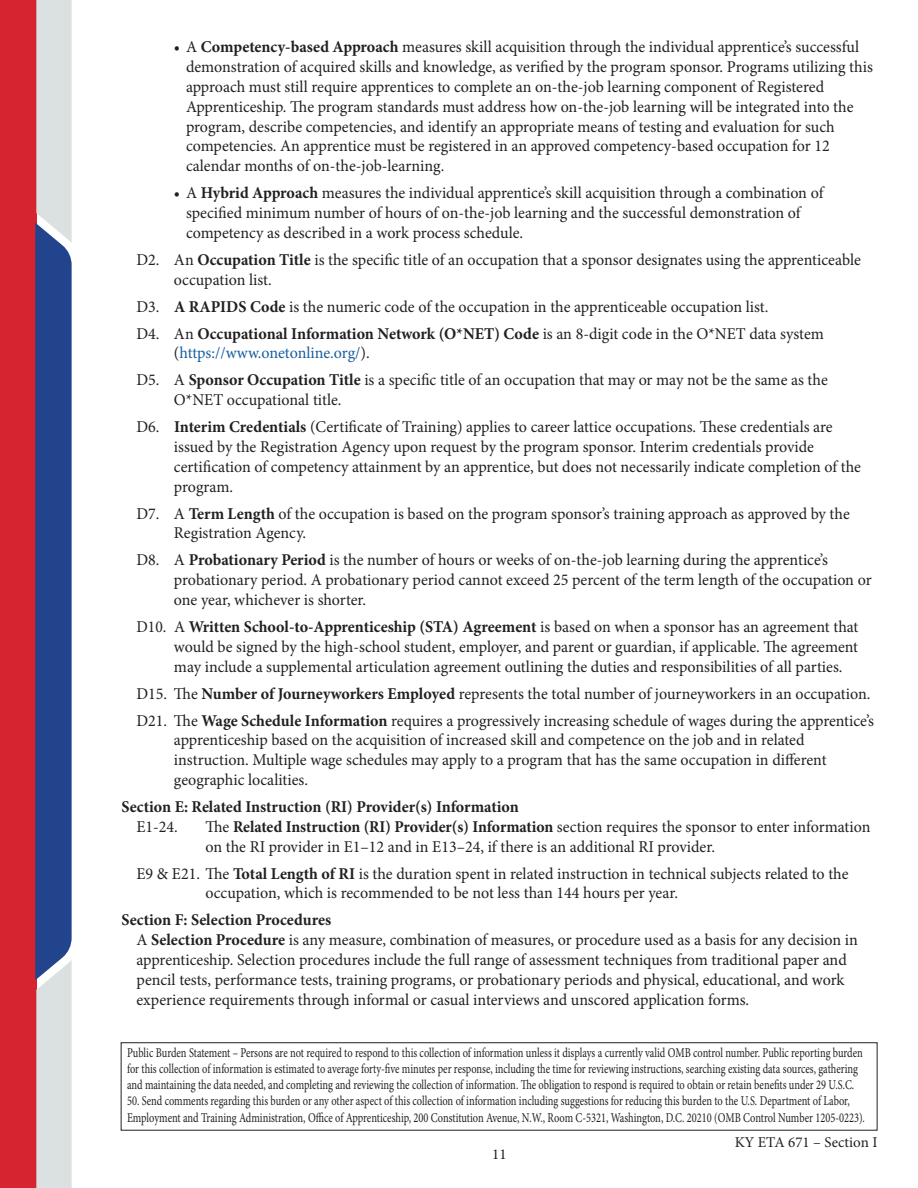
<style>
.page{position:relative;width:918px;height:1188px;background:#fff}
.page>*{position:absolute;margin:0;border:0;box-sizing:border-box;transform-origin:0 0}
.t1{font:16.5px/19.8px "Minion Pro";color:#231f20}
.t2{font:16.5px/19.8px "Minion Pro";color:#231f20;text-align:justify;scale:.94 1}
.t3{font:700 16.5px "Minion Pro";color:#231f20}
.t4{font:15px "Minion Pro";color:#231f20}
.t5{font:13.5px/16.2px "Minion Pro";color:#231f20;scale:.77 1}
.s1{font-weight:700}
.s2{color:#175d9e}
</style>
<div class="page">
<div style="left:0;top:0;width:36px;height:1188px;background:#d62430"></div>
<svg style="left:35px;top:0;width:37px;height:1188px;background:#6c80ab"></svg>
<div style="left:121px;top:1042px;width:757px;height:89px;border:1px solid #231f20"></div>
<p class="t1" style="left:186px;top:37px;width:688px;text-indent:-12px">• A <span class="s1">Competency-based Approach</span> measures skill acquisition through the individual apprentice’s successful demonstration of acquired skills and knowledge, as verified by the program sponsor. Programs utilizing this approach must still require apprentices to complete an on-the-job learning component of Registered Apprenticeship. The program standards must address how on-the-job learning will be integrated into the program, describe competencies, and identify an appropriate means of testing and evaluation for such competencies. An apprentice must be registered in an approved competency-based occupation for 12 calendar months of on-the-job-learning.</p>
<p class="t1" style="left:186px;top:183px;width:639px;text-indent:-12px">• A <span class="s1">Hybrid Approach</span> measures the individual apprentice’s skill acquisition through a combination of specified minimum number of hours of on-the-job learning and the successful demonstration of competency as described in a work process schedule.</p>
<p class="t1" style="left:174px;top:250px;width:688px;text-indent:-37px">D2. An <span class="s1">Occupation Title</span> is the specific title of an occupation that a sponsor designates using the apprenticeable occupation list.</p>
<p class="t1" style="left:136px;top:297px;width:633px">D3. <span class="s1">A RAPIDS Code</span> is the numeric code of the occupation in the apprenticeable occupation list.</p>
<p class="t1" style="left:174px;top:324px;width:651px;text-indent:-37px">D4. An <span class="s1">Occupational Information Network (O*NET) Code</span> is an 8-digit code in the O*NET data system (<span class="s2">https://www.onetonline.org/</span>).</p>
<p class="t1" style="left:174px;top:370px;width:655px;text-indent:-37px">D5. A <span class="s1">Sponsor Occupation Title</span> is a specific title of an occupation that may or may not be the same as the<br>O*NET occupational title.</p>
<p class="t1" style="left:174px;top:417px;width:689px;text-indent:-37px">D6. <span class="s1">Interim Credentials</span> (Certificate of Training) applies to career lattice occupations. These credentials are issued by the Registration Agency upon request by the program sponsor. Interim credentials provide certification of competency attainment by an apprentice, but does not necessarily indicate completion of the program.</p>
<p class="t1" style="left:174px;top:504px;width:677px;text-indent:-37px">D7. A <span class="s1">Term Length</span> of the occupation is based on the program sponsor’s training approach as approved by the<br>Registration Agency.</p>
<p class="t1" style="left:174px;top:550px;width:699px;text-indent:-37px">D8. A <span class="s1">Probationary Period</span> is the number of hours or weeks of on-the-job learning during the apprentice’s probationary period. A probationary period cannot exceed 25 percent of the term length of the occupation or one year, whichever is shorter.</p>
<p class="t2" style="left:174px;top:617px;width:730px;text-indent:-37px">D10. A <span class="s1">Written School-to-Apprenticeship (STA) Agreement</span> is based on when a sponsor has an agreement that would be signed by the high-school student, employer, and parent or guardian, if applicable. The agreement may include a supplemental articulation agreement outlining the duties and responsibilities of all parties.</p>
<p class="t1" style="left:136px;top:684px;width:735px">D15. The <span class="s1">Number of Journeyworkers Employed</span> represents the total number of journeyworkers in an occupation.</p>
<p class="t1" style="left:174px;top:711px;width:702px;text-indent:-37px">D21. The <span class="s1">Wage Schedule Information</span> requires a progressively increasing schedule of wages during the apprentice’s apprenticeship based on the acquisition of increased skill and competence on the job and in related instruction. Multiple wage schedules may apply to a program that has the same occupation in different geographic localities.</p>
<p class="t3" style="left:122px;top:795px;width:399px">Section E: Related Instruction (RI) Provider(s) Information</p>
<p class="t1" style="left:136px;top:817px;width:43px">E1-24.</p>
<p class="t1" style="left:205px;top:817px;width:667px">The <span class="s1">Related Instruction (RI) Provider(s) Information</span> section requires the sponsor to enter information on the RI provider in E1–12 and in E13–24, if there is an additional RI provider.</p>
<p class="t1" style="left:205px;top:864px;width:645px;text-indent:-69px">E9 &amp; E21. The <span class="s1">Total Length of RI</span> is the duration spent in related instruction in technical subjects related to the occupation, which is recommended to be not less than 144 hours per year.</p>
<p class="t3" style="left:122px;top:909px;width:211px">Section F: Selection Procedures</p>
<p class="t1" style="left:136px;top:930px;width:723px">A <span class="s1">Selection Procedure</span> is any measure, combination of measures, or procedure used as a basis for any decision in apprenticeship. Selection procedures include the full range of assessment techniques from traditional paper and pencil tests, performance tests, training programs, or probationary periods and physical, educational, and work experience requirements through informal or casual interviews and unscored application forms.</p>
<p class="t5" style="left:127px;top:1045px;width:957px">Public Burden Statement – Persons are not required to respond to this collection of information unless it displays a currently valid OMB control number. Public reporting burden for this collection of information is estimated to average forty-five minutes per response, including the time for reviewing instructions, searching existing data sources, gathering and maintaining the data needed, and completing and reviewing the collection of information. The obligation to respond is required to obtain or retain benefits under 29 U.S.C.</p>
<p class="t5" style="left:127px;top:1093px;width:960px">50. Send comments regarding this burden or any other aspect of this collection of information including suggestions for reducing this burden to the U.S. Department of Labor,<br>Employment and Training Administration, Office of Apprenticeship, 200 Constitution Avenue, N.W., Room C-5321, Washington, D.C. 20210 (OMB Control Number 1205-0223).</p>
<p class="t4" style="left:492px;top:1144px;width:16px">11</p>
<p class="t4" style="left:735px;top:1132px;width:144px">KY ETA 671 – Section I</p>
</div>
